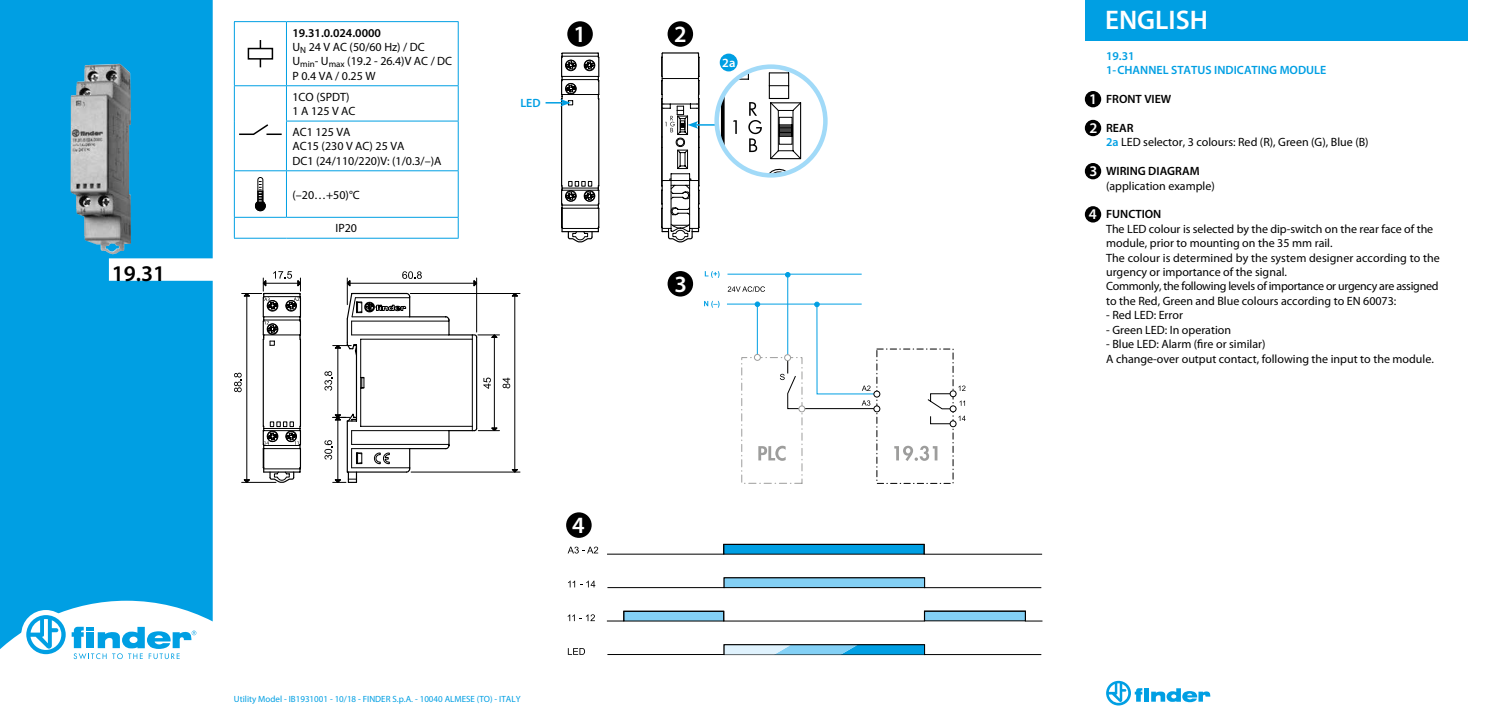
<style>
.page{position:relative;width:1489px;height:723px;background:#fff}
.page>*{position:absolute;margin:0;border:0;box-sizing:border-box;transform-origin:0 0}
.t1{font:600 27px "Myriad Pro";color:#fff}
.t2{font:600 23.4px "Myriad Pro";color:#fff}
.t3{font:600 22.5px "Myriad Pro";color:#000}
.t4{font:600 14.85px/28.8px "Myriad Pro";color:#fff}
.t5{font:600 12.6px "Myriad Pro";color:#fff}
.t6{font:12px/14.4px "Myriad Pro";color:#000}
.t7{font:600 12px/14.4px "Myriad Pro";color:#009fe3}
.t8{font:600 12px "Myriad Pro";color:#000}
.t9{font:9px "Myriad Pro";color:#009fe3}
.s1{font-weight:600}
.s2{font-weight:600;color:#009fe3}
</style>
<div class="page">
<div style="left:0;top:0;width:213px;height:649px;background:#009fe3"></div>
<div style="left:21px;top:610px;width:49px;height:49px;background:#fff;border-radius:50%"></div>
<svg style="left:26px;top:615px;width:40px;height:39px"></svg>
<svg style="left:72px;top:627px;width:124px;height:32px"></svg>
<img style="left:70px;top:64px;width:61px;height:190px">
<svg style="left:234px;top:271px;width:286px;height:212px"></svg>
<hr style="left:234px;top:21px;width:52px;height:1px;background:#009fe3">
<hr style="left:234px;top:22px;width:1px;height:63px;background:#009fe3">
<hr style="left:286px;top:21px;width:172px;height:1px;background:#009fe3">
<hr style="left:286px;top:22px;width:1px;height:63px;background:#009fe3">
<hr style="left:458px;top:22px;width:1px;height:63px;background:#009fe3">
<hr style="left:234px;top:85px;width:52px;height:1px;background:#009fe3">
<hr style="left:234px;top:86px;width:1px;height:35px;background:#009fe3">
<hr style="left:286px;top:85px;width:172px;height:1px;background:#009fe3">
<hr style="left:286px;top:86px;width:1px;height:35px;background:#009fe3">
<hr style="left:458px;top:86px;width:1px;height:35px;background:#009fe3">
<hr style="left:234px;top:121px;width:1px;height:49px;background:#009fe3">
<hr style="left:286px;top:121px;width:172px;height:1px;background:#009fe3">
<hr style="left:286px;top:121px;width:1px;height:49px;background:#009fe3">
<hr style="left:458px;top:121px;width:1px;height:49px;background:#009fe3">
<hr style="left:234px;top:170px;width:52px;height:1px;background:#009fe3">
<hr style="left:234px;top:171px;width:1px;height:46px;background:#009fe3">
<hr style="left:286px;top:170px;width:172px;height:1px;background:#009fe3">
<hr style="left:286px;top:171px;width:1px;height:46px;background:#009fe3">
<hr style="left:458px;top:171px;width:1px;height:46px;background:#009fe3">
<hr style="left:234px;top:217px;width:52px;height:1px;background:#009fe3">
<svg style="left:234px;top:218px;width:1px;height:20px"></svg>
<hr style="left:286px;top:217px;width:172px;height:1px;background:#009fe3">
<svg style="left:458px;top:218px;width:1px;height:20px"></svg>
<hr style="left:234px;top:238px;width:52px;height:1px;background:#009fe3">
<hr style="left:286px;top:238px;width:172px;height:1px;background:#009fe3">
<svg style="left:260px;top:40px;width:1px;height:27px"></svg>
<div style="left:248px;top:49px;width:24px;height:10px;background:#fff"></div>
<div style="left:248px;top:48px;width:25px;height:12px;border:2px solid #000"></div>
<svg style="left:239px;top:124px;width:43px;height:11px"></svg>
<svg style="left:255px;top:177px;width:11px;height:34px"></svg>
<svg style="left:545px;top:52px;width:54px;height:191px"></svg>
<hr style="left:787px;top:275px;width:1px;height:80px;background:#009fe3">
<svg style="left:785px;top:272px;width:5px;height:5px"></svg>
<svg style="left:704px;top:271px;width:15px;height:7px"></svg>
<svg style="left:704px;top:301px;width:15px;height:7px"></svg>
<hr style="left:727px;top:274px;width:134px;height:1px;background:#009fe3">
<svg style="left:607px;top:577px;width:435px;height:12px"></svg>
<svg style="left:607px;top:544px;width:435px;height:11px"></svg>
<svg style="left:606px;top:610px;width:436px;height:12px"></svg>
<svg style="left:567px;top:547px;width:31px;height:6px"></svg>
<svg style="left:568px;top:581px;width:27px;height:6px"></svg>
<svg style="left:567px;top:614px;width:28px;height:7px"></svg>
<div style="left:724px;top:578px;width:200px;height:9px;background:#83d0f5"></div>
<div style="left:724px;top:578px;width:200px;height:10px;border:1px solid #000"></div>
<svg style="left:607px;top:644px;width:435px;height:11px"></svg>
<svg style="left:568px;top:648px;width:17px;height:7px"></svg>
<hr style="left:695px;top:124px;width:21px;height:2px;background:#009fe3">
<svg style="left:661px;top:52px;width:38px;height:190px"></svg>
<svg style="left:727px;top:286px;width:238px;height:198px"></svg>
<svg style="left:720px;top:67px;width:105px;height:108px"></svg>
<div style="left:714px;top:64px;width:113px;height:114px;border:4px solid #a1daf8;border-radius:50%"></div>
<div style="left:567px;top:21px;width:26px;height:26px;background:#000;border-radius:50%"></div>
<div style="left:719px;top:54px;width:18px;height:17px;background:#009fe3;border-radius:50%"></div>
<div style="left:667px;top:21px;width:26px;height:26px;background:#000;border-radius:50%"></div>
<div style="left:667px;top:271px;width:26px;height:26px;background:#000;border-radius:50%"></div>
<div style="left:566px;top:512px;width:25px;height:26px;background:#000;border-radius:50%"></div>
<svg style="left:1106px;top:681px;width:104px;height:24px"></svg>
<div style="left:1084px;top:91px;width:17px;height:16px;background:#000;border-radius:50%"></div>
<div style="left:1084px;top:120px;width:17px;height:16px;background:#000;border-radius:50%"></div>
<div style="left:1084px;top:163px;width:17px;height:16px;background:#000;border-radius:50%"></div>
<div style="left:1084px;top:206px;width:17px;height:16px;background:#000;border-radius:50%"></div>
<div style="left:1084px;top:0;width:383px;height:40px;background:#009fe3"></div>
<h3 class="t3" style="left:112px;top:259px;width:55px">19.31</h3>
<p class="t6" style="left:292px;top:25px;width:161px"><span class="s1">19.31.0.024.0000<br></span>U<sub>N</sub> 24 V AC (50/60 Hz) / DC<br>U<sub>min</sub>- U<sub>max</sub> (19.2 - 26.4)V AC / DC<br>P 0.4 VA / 0.25 W</p>
<p class="t6" style="left:292px;top:89px;width:65px">1CO (SPDT)<br>1 A 125 V AC</p>
<p class="t6" style="left:292px;top:125px;width:151px">AC1 125 VA<br>AC15 (230 V AC) 25 VA<br>DC1 (24/110/220)V: (1/0.3/–)A</p>
<p class="t6" style="left:292px;top:187px;width:69px">(–20…+50)°C</p>
<p class="t6" style="left:335px;top:221px;width:23px">IP20</p>
<p class="t7" style="left:520px;top:95px;width:22px">LED</p>
<h2 class="t2" style="left:573px;top:19px;width:14px">1</h2>
<h2 class="t2" style="left:572px;top:510px;width:14px">4</h2>
<p class="t9" style="left:234px;top:693px;width:288px">Utility Model - IB1931001 - 10/18 - FINDER S.p.A. - 10040 ALMESE (TO) - ITALY</p>
<h2 class="t2" style="left:674px;top:19px;width:14px">2</h2>
<p class="t5" style="left:722px;top:54px;width:15px">2a</p>
<h2 class="t2" style="left:674px;top:269px;width:14px">3</h2>
<p class="t4" style="left:1088px;top:84px;width:10px">1<br>2</p>
<p class="t4" style="left:1089px;top:156px;width:9px">3</p>
<p class="t4" style="left:1088px;top:200px;width:9px">4</p>
<h1 class="t1" style="left:1105px;top:3px;width:104px">ENGLISH</h1>
<p class="t7" style="left:1106px;top:48px;width:222px">19.31<br>1-CHANNEL STATUS INDICATING MODULE</p>
<p class="t8" style="left:1106px;top:92px;width:67px">FRONT VIEW</p>
<p class="t6" style="left:1106px;top:121px;width:264px"><span class="s1">REAR<br></span><span class="s2">2a</span> LED selector, 3 colours: Red (R), Green (G), Blue (B)</p>
<p class="t8" style="left:1106px;top:164px;width:95px">WIRING DIAGRAM</p>
<p class="t6" style="left:1106px;top:178px;width:110px">(application example)</p>
<p class="t8" style="left:1106px;top:207px;width:57px">FUNCTION</p>
<p class="t6" style="left:1106px;top:221px;width:335px">The LED colour is selected by the dip-switch on the rear face of the module, prior to mounting on the 35 mm rail.<br>The colour is determined by the system designer according to the urgency or importance of the signal.<br>Commonly, the following levels of importance or urgency are assigned to the Red, Green and Blue colours according to EN 60073:</p>
<p class="t6" style="left:1106px;top:308px;width:78px">- Red LED: Error</p>
<p class="t6" style="left:1106px;top:322px;width:126px">- Green LED: In operation</p>
<p class="t6" style="left:1106px;top:337px;width:329px">- Blue LED: Alarm (fire or similar)<br>A change-over output contact, following the input to the module.</p>
</div>
